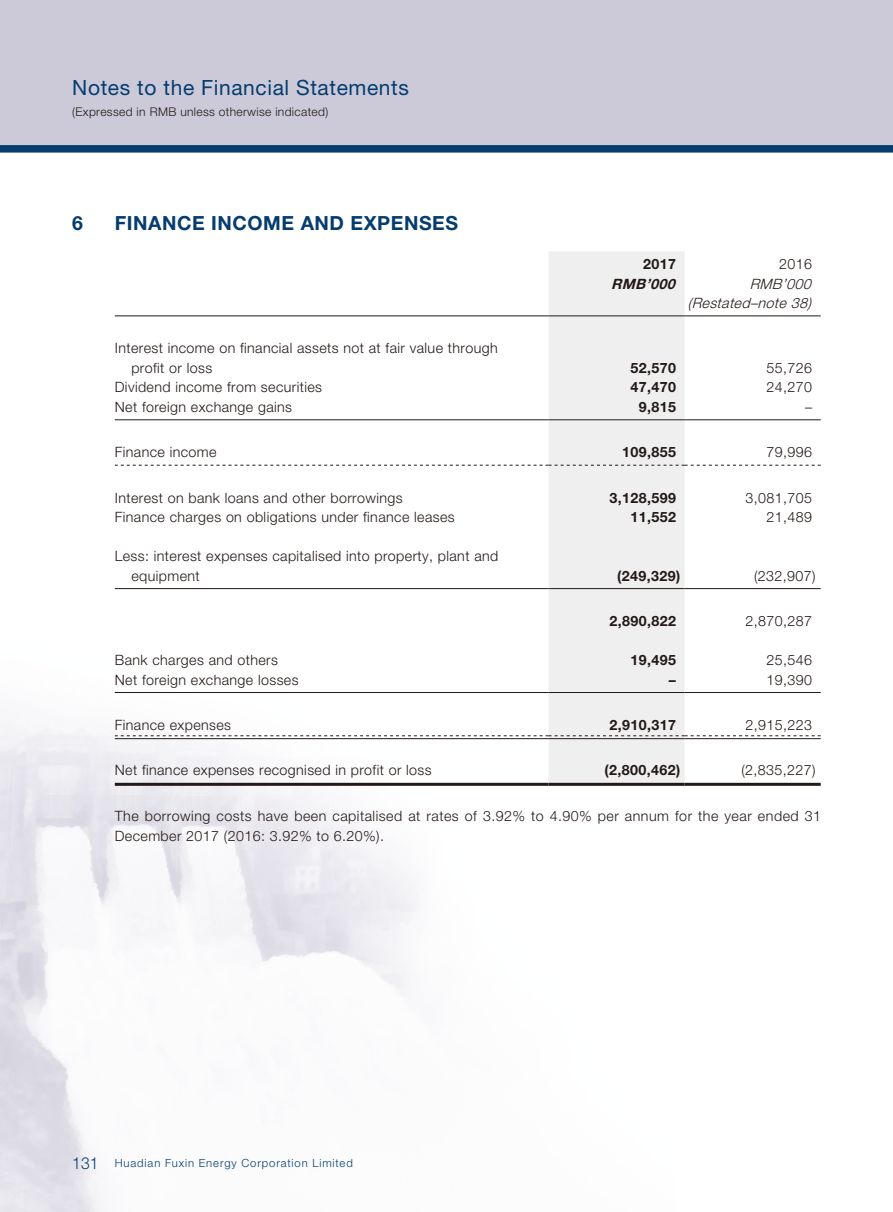
<style>
.page{position:relative;width:893px;height:1212px;background:#fff}
.page>*{position:absolute;margin:0;border:0;box-sizing:border-box;transform-origin:0 0}
.t1{font:21px "Helvetica Neue LT Std";letter-spacing:.03em;color:#063c6e}
.t2{font:700 19.5px "Helvetica Neue LT Std";letter-spacing:.03em;color:#063c6e}
.t3{font:300 16.5px "Helvetica Neue LT Std";color:#063c6e;scale:.95 1}
.t4{font:300 14.25px/19.5px "Helvetica Neue LT Std";letter-spacing:.03em;color:#231916}
.t5{font:700 14.25px "Helvetica Neue LT Std";letter-spacing:.03em;color:#231916}
.t6{font:italic 300 14.25px "Helvetica Neue LT Std";color:#231916}
.t7{font:italic 700 14.25px "Helvetica Neue LT Std";color:#231916}
.t8{font:300 12px "Helvetica Neue LT Std";letter-spacing:.03em;color:#231916}
.t9{font:300 11.25px "Helvetica Neue LT Std";letter-spacing:.08em;color:#063c6e}
</style>
<div class="page">
<div style="left:0;top:0;width:893px;height:149px;background:#cccad9"></div>
<div style="left:0;top:145px;width:893px;height:8px;background:#063c6e"></div>
<img style="left:0;top:419px;width:549px;height:793px">
<div style="left:549px;top:251px;width:136px;height:532px;background:#efeff0"></div>
<hr style="left:115px;top:315px;width:434px;height:1px;background:#231916">
<hr style="left:549px;top:315px;width:136px;height:1px;background:#231916">
<hr style="left:685px;top:315px;width:136px;height:1px;background:#231916">
<hr style="left:115px;top:419px;width:434px;height:1px;background:#231916">
<hr style="left:549px;top:419px;width:136px;height:1px;background:#231916">
<hr style="left:685px;top:419px;width:136px;height:1px;background:#231916">
<svg style="left:115px;top:465px;width:706px;height:1px"></svg>
<hr style="left:115px;top:588px;width:434px;height:1px;background:#231916">
<hr style="left:549px;top:588px;width:136px;height:1px;background:#231916">
<hr style="left:685px;top:588px;width:136px;height:1px;background:#231916">
<hr style="left:115px;top:692px;width:434px;height:1px;background:#231916">
<hr style="left:549px;top:692px;width:136px;height:1px;background:#231916">
<hr style="left:685px;top:692px;width:136px;height:1px;background:#231916">
<hr style="left:115px;top:738px;width:434px;height:1px;background:#231916">
<hr style="left:549px;top:738px;width:136px;height:1px;background:#231916">
<svg style="left:115px;top:735px;width:706px;height:1px"></svg>
<hr style="left:685px;top:738px;width:136px;height:1px;background:#231916">
<hr style="left:115px;top:783px;width:434px;height:3px;background:#231916">
<hr style="left:549px;top:783px;width:136px;height:3px;background:#231916">
<hr style="left:685px;top:783px;width:136px;height:3px;background:#231916">
<h1 class="t1" style="left:72px;top:75px;width:338px">Notes to the Financial Statements</h1>
<p class="t8" style="left:72px;top:105px;width:257px">(Expressed in RMB unless otherwise indicated(</p>
<h2 class="t2" style="left:72px;top:211px;width:12px">6</h2>
<h2 class="t2" style="left:115px;top:211px;width:345px">FINANCE INCOME AND EXPENSES</h2>
<p class="t5" style="left:643px;top:255px;width:34px">2017</p>
<p class="t4" style="left:779px;top:254px;width:34px">2016</p>
<p class="t7" style="left:611px;top:275px;width:69px">RMB 000</p>
<p class="t7" style="left:646px;top:275px;width:10px">’</p>
<p class="t6" style="left:750px;top:275px;width:67px">RMB 000</p>
<p class="t6" style="left:782px;top:275px;width:10px">‘</p>
<p class="t6" style="left:688px;top:294px;width:9px">(</p>
<p class="t6" style="left:807px;top:294px;width:5px">(</p>
<p class="t6" style="left:692px;top:294px;width:121px">Restated note 38</p>
<p class="t6" style="left:750px;top:294px;width:13px">–</p>
<p class="t4" style="left:115px;top:338px;width:384px">Interest income on financial assets not at fair value through</p>
<p class="t4" style="left:131px;top:358px;width:82px">profit or loss</p>
<p class="t5" style="left:631px;top:359px;width:47px">52,570</p>
<p class="t4" style="left:767px;top:358px;width:47px">55,726</p>
<p class="t4" style="left:115px;top:377px;width:209px">Dividend income from securities</p>
<p class="t5" style="left:631px;top:379px;width:47px">47,470</p>
<p class="t4" style="left:767px;top:377px;width:47px">24,270</p>
<p class="t4" style="left:115px;top:397px;width:179px">Net foreign exchange gains</p>
<p class="t5" style="left:639px;top:398px;width:39px">9,815</p>
<p class="t4" style="left:805px;top:397px;width:9px">–</p>
<p class="t4" style="left:115px;top:442px;width:103px">Finance income</p>
<p class="t5" style="left:622px;top:443px;width:55px">109,855</p>
<p class="t4" style="left:767px;top:442px;width:47px">79,996</p>
<p class="t4" style="left:115px;top:488px;width:289px">Interest on bank loans and other borrowings</p>
<p class="t5" style="left:610px;top:489px;width:68px">3,128,599</p>
<p class="t4" style="left:746px;top:488px;width:68px">3,081,705</p>
<p class="t4" style="left:115px;top:507px;width:341px">Finance charges on obligations under finance leases</p>
<p class="t4" style="left:115px;top:546px;width:385px">Less: interest expenses capitalised into property, plant and</p>
<p class="t5" style="left:631px;top:508px;width:47px">11,552</p>
<p class="t4" style="left:767px;top:507px;width:47px">21,489</p>
<p class="t4" style="left:131px;top:566px;width:70px">equipment</p>
<p class="t5" style="left:617px;top:567px;width:65px">)249,329(</p>
<p class="t4" style="left:754px;top:566px;width:63px">)232,907(</p>
<p class="t5" style="left:610px;top:612px;width:68px">2,890,822</p>
<p class="t4" style="left:746px;top:611px;width:68px">2,870,287</p>
<p class="t4" style="left:115px;top:650px;width:165px">Bank charges and others</p>
<p class="t5" style="left:631px;top:651px;width:47px">19,495</p>
<p class="t4" style="left:767px;top:650px;width:47px">25,546</p>
<p class="t4" style="left:115px;top:669px;width:185px">Net foreign exchange losses</p>
<p class="t5" style="left:669px;top:671px;width:9px">–</p>
<p class="t4" style="left:767px;top:669px;width:47px">19,390</p>
<p class="t4" style="left:115px;top:715px;width:118px">Finance expenses</p>
<p class="t5" style="left:610px;top:716px;width:68px">2,910,317</p>
<p class="t4" style="left:746px;top:715px;width:68px">2,915,223</p>
<p class="t5" style="left:605px;top:761px;width:77px">)2,800,462(</p>
<p class="t4" style="left:741px;top:760px;width:76px">)2,835,227(</p>
<p class="t4" style="left:115px;top:760px;width:318px">Net finance expenses recognised in profit or loss</p>
<p class="t4" style="left:115px;top:806px;width:708px">The borrowing costs have been capitalised at rates of 3.92% to 4.90% per annum for the year ended 31<br>December 2017 (2016: 3.92% to 6.20% .(</p>
<p class="t3" style="left:72px;top:1153px;width:29px">131</p>
<p class="t9" style="left:115px;top:1156px;width:240px">Huadian Fuxin Energy Corporation Limited</p>
</div>
